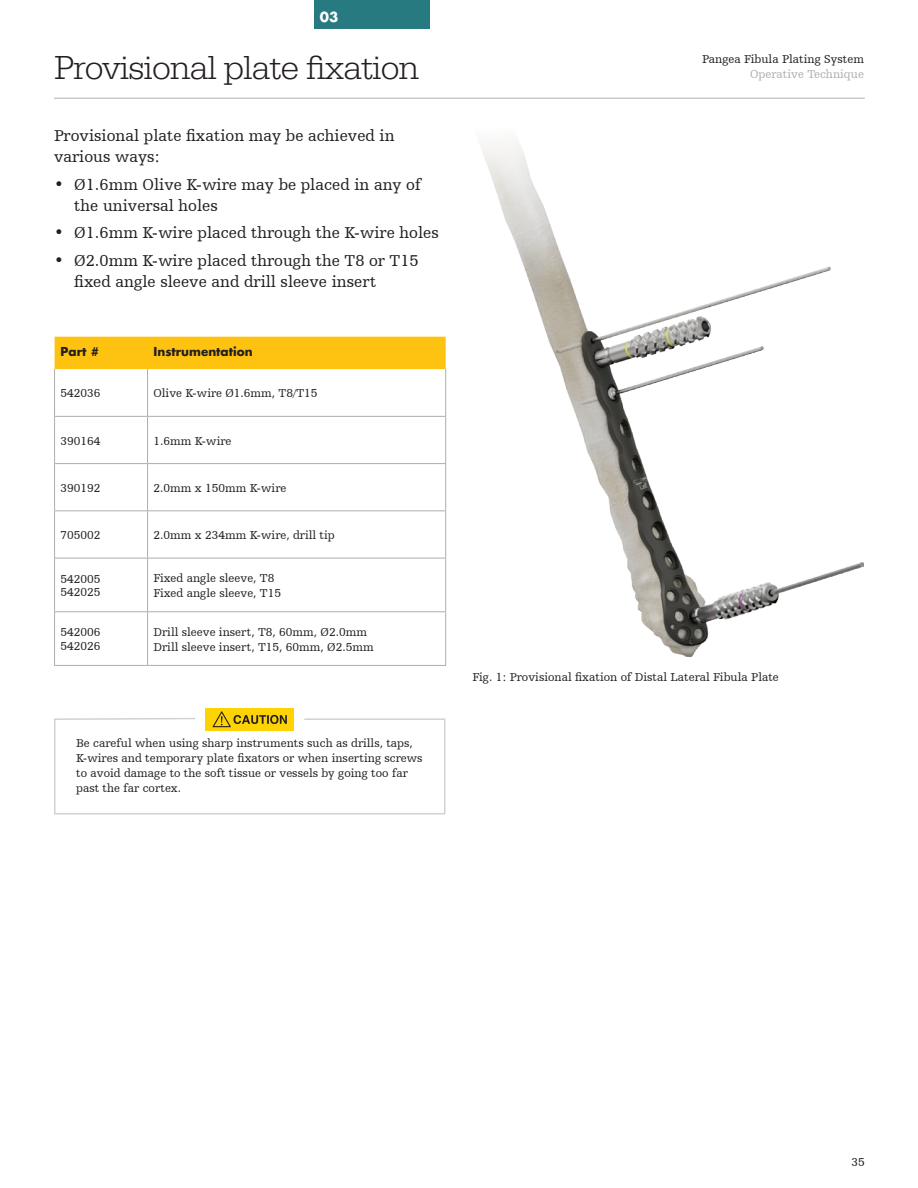
<style>
.page{position:relative;width:918px;height:1188px;background:#fff}
.page>*{position:absolute;margin:0;border:0;box-sizing:border-box;transform-origin:0 0}
.t1{font:300 34.5px "URW Egyptienne TOT";letter-spacing:-.02em;color:#231f20}
.t2{font:16.5px/21px "Humanist Slabserif 712 BT";color:#231f20}
.t3{font:700 13.5px "Futura Std";color:#fff}
.Product_Description{font:12px/15px "Humanist Slabserif 712 BT";color:#231f20}
.Product{font:12px "Humanist Slabserif 712 BT";color:#231f20}
.t4{font:700 12px "Futura Std";color:#231f20}
.t5{font:12px "Humanist Slabserif 712 BT";color:#abafae}
</style>
<div class="page">
<div style="left:315px;top:0;width:115px;height:29px;background:#277a7f"></div>
<hr style="left:54px;top:98px;width:811px;height:1px;background:#abafae">
<div style="left:55px;top:337px;width:391px;height:32px;background:#fec210"></div>
<hr style="left:54px;top:369px;width:1px;height:47px;background:#abafae">
<hr style="left:147px;top:369px;width:1px;height:47px;background:#abafae">
<hr style="left:445px;top:369px;width:1px;height:47px;background:#abafae">
<hr style="left:54px;top:416px;width:94px;height:1px;background:#abafae">
<hr style="left:54px;top:417px;width:1px;height:46px;background:#abafae">
<hr style="left:148px;top:416px;width:298px;height:1px;background:#abafae">
<hr style="left:147px;top:417px;width:1px;height:46px;background:#abafae">
<hr style="left:445px;top:417px;width:1px;height:46px;background:#abafae">
<hr style="left:54px;top:463px;width:94px;height:1px;background:#abafae">
<hr style="left:54px;top:464px;width:1px;height:46px;background:#abafae">
<hr style="left:148px;top:463px;width:298px;height:1px;background:#abafae">
<hr style="left:147px;top:464px;width:1px;height:46px;background:#abafae">
<hr style="left:445px;top:464px;width:1px;height:46px;background:#abafae">
<hr style="left:54px;top:510px;width:94px;height:1px;background:#abafae">
<hr style="left:54px;top:511px;width:1px;height:47px;background:#abafae">
<hr style="left:148px;top:510px;width:298px;height:1px;background:#abafae">
<hr style="left:147px;top:511px;width:1px;height:47px;background:#abafae">
<hr style="left:445px;top:511px;width:1px;height:47px;background:#abafae">
<hr style="left:54px;top:558px;width:94px;height:1px;background:#abafae">
<hr style="left:54px;top:558px;width:1px;height:53px;background:#abafae">
<hr style="left:148px;top:558px;width:298px;height:1px;background:#abafae">
<hr style="left:147px;top:558px;width:1px;height:53px;background:#abafae">
<hr style="left:445px;top:558px;width:1px;height:53px;background:#abafae">
<hr style="left:54px;top:611px;width:94px;height:1px;background:#abafae">
<hr style="left:54px;top:612px;width:1px;height:53px;background:#abafae">
<hr style="left:148px;top:611px;width:298px;height:1px;background:#abafae">
<hr style="left:147px;top:612px;width:1px;height:53px;background:#abafae">
<hr style="left:445px;top:612px;width:1px;height:53px;background:#abafae">
<hr style="left:54px;top:665px;width:94px;height:1px;background:#abafae">
<hr style="left:148px;top:665px;width:298px;height:1px;background:#abafae">
<div style="left:206px;top:708px;width:88px;height:22px;background:#fed304"></div>
<svg style="left:54px;top:711px;width:392px;height:104px"></svg>
<img style="left:481px;top:143px;width:383px;height:513px">
<p class="t3" style="left:320px;top:8px;width:20px">03</p>
<p class="t1" style="left:54px;top:47px;width:367px">Provisional plate fixation</p>
<p class="t2" style="left:54px;top:125px;width:342px">Provisional plate fixation may be achieved in various ways:</p>
<p class="t2" style="left:74px;top:173px;width:348px;text-indent:-20px">• Ø1.6mm Olive K-wire may be placed in any of the universal holes</p>
<p class="t2" style="left:54px;top:222px;width:386px">• Ø1.6mm K-wire placed through the K-wire holes</p>
<p class="t2" style="left:74px;top:250px;width:346px;text-indent:-20px">• Ø2.0mm K-wire placed through the T8 or T15 fixed angle sleeve and drill sleeve insert</p>
<p class="t4" style="left:61px;top:343px;width:40px">Part #</p>
<p class="t4" style="left:154px;top:343px;width:101px">Instrumentation</p>
<p class="Product" style="left:61px;top:386px;width:42px">542036</p>
<p class="Product_Description" style="left:154px;top:386px;width:166px">Olive K-wire Ø1.6mm, T8/T15</p>
<p class="Product" style="left:61px;top:433px;width:42px">390164</p>
<p class="Product_Description" style="left:154px;top:433px;width:79px">1.6mm K-wire</p>
<p class="Product" style="left:61px;top:481px;width:42px">390192</p>
<p class="Product_Description" style="left:154px;top:480px;width:134px">2.0mm x 150mm K-wire</p>
<p class="Product" style="left:61px;top:528px;width:42px">705002</p>
<p class="Product_Description" style="left:154px;top:527px;width:183px">2.0mm x 234mm K-wire, drill tip</p>
<p class="Product" style="left:61px;top:572px;width:42px">542005</p>
<p class="Product" style="left:61px;top:585px;width:42px">542025</p>
<p class="Product_Description" style="left:154px;top:570px;width:122px">Fixed angle sleeve, T8</p>
<p class="Product_Description" style="left:154px;top:585px;width:129px">Fixed angle sleeve, T15</p>
<p class="Product" style="left:61px;top:625px;width:42px">542006</p>
<p class="Product" style="left:61px;top:639px;width:42px">542026</p>
<p class="Product_Description" style="left:154px;top:624px;width:215px">Drill sleeve insert, T8, 60mm, Ø2.0mm</p>
<p class="Product_Description" style="left:154px;top:639px;width:222px">Drill sleeve insert, T15, 60mm, Ø2.5mm</p>
<p class="Product_Description" style="left:76px;top:735px;width:348px">Be careful when using sharp instruments such as drills, taps, K-wires and temporary plate fixators or when inserting screws to avoid damage to the soft tissue or vessels by going too far past the far cortex.</p>
<p class="Product_Description" style="left:702px;top:51px;width:163px">Pangea Fibula Plating System</p>
<p class="t5" style="left:750px;top:66px;width:115px">Operative Technique</p>
<p class="Product_Description" style="left:472px;top:669px;width:308px">Fig. 1: Provisional fixation of Distal Lateral Fibula Plate</p>
<p class="Product_Description" style="left:851px;top:1154px;width:15px">35</p>
</div>
